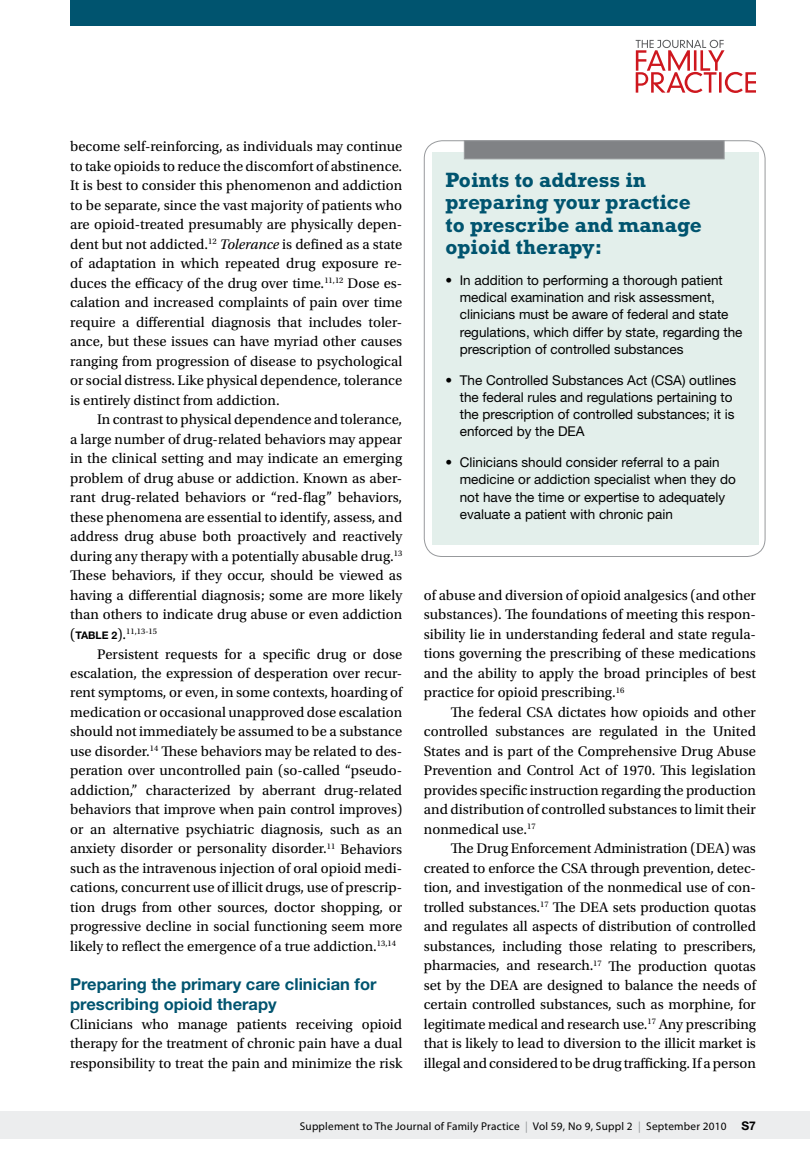
<style>
.page{position:relative;width:810px;height:1161px;background:#fff}
.page>*{position:absolute;margin:0;border:0;box-sizing:border-box;transform-origin:0 0}
.t1{font:700 21px/22.5px "Rockwell Std";color:#00546f}
.t2{font:700 16.5px/19.5px "Helvetica Neue LT Std";color:#00546f}
.t3{font:14.7px/19.5px "Utopia Std";color:#000;text-align:justify}
.t4{font:13.5px/17.2px "Helvetica Neue LT Std";color:#000}
.t5{font:11.25px "Myriad Pro";letter-spacing:.02em;color:#000}
.t6{font:8.55px "Utopia Std";color:#000}
.s1{font-style:italic}
.s2{font-size:14.7px}
.s3{font-family:"Helvetica Neue LT Std";font-weight:700;font-size:10.5px}
.s4{color:#939598}
.s5{font-family:"Helvetica Neue LT Std";font-weight:700;font-size:12px}
</style>
<div class="page">
<div style="left:0;top:1112px;width:810px;height:27px;background:#ecedee"></div>
<div style="left:70px;top:0;width:686px;height:26px;background:#00546f"></div>
<svg style="left:636px;top:40px;width:120px;height:53px"></svg>
<div style="left:432px;top:152px;width:327px;height:393px;background:#e3efeb"></div>
<div style="left:464px;top:140px;width:260px;height:19px;background:#808285;border:1px solid #97999c"></div>
<p class="t3" style="left:70px;top:137px;width:334px">become self-reinforcing, as individuals may continue to take opioids to reduce the discomfort of abstinence.<br>It is best to consider this phenomenon and addiction to be separate, since the vast majority of patients who are opioid-treated presumably are physically depen&shy;dent but not addicted.<sup>12</sup> <span class="s1">Tolerance</span> is defined as a state of adaptation in which repeated drug exposure re&shy;duces the efficacy of the drug over time.<sup>11,12</sup> Dose es&shy;calation and increased complaints of pain over time require a differential diagnosis that includes toler&shy;ance, but these issues can have myriad other causes ranging from progression of disease to psychological or social distress. Like physical dependence, tolerance is entirely distinct from addiction.</p>
<p class="t3" style="left:70px;top:410px;width:334px;text-indent:27px">In contrast to physical dependence and tolerance, a large number of drug-related behaviors may appear in the clinical setting and may indicate an emerging problem of drug abuse or addiction. Known as aber&shy;rant drug-related behaviors or “red-flag” behaviors, these phenomena are essential to identify, assess, and address drug abuse both proactively and reactively during any therapy with a potentially abusable drug.<sup>13<br></sup>These behaviors, if they occur, should be viewed as having a differential diagnosis; some are more likely than others to indicate drug abuse or even addiction</p>
<p class="t6" style="left:70px;top:627px;width:88px"><span class="s2">(</span><span class="s3">Table 2</span><span class="s2">).</span>11,13-15</p>
<p class="t3" style="left:70px;top:644px;width:334px;text-indent:27px">Persistent requests for a specific drug or dose escalation, the expression of desperation over recur&shy;rent symptoms, or even, in some contexts, hoarding of medication or occasional unapproved dose escalation should not immediately be assumed to be a substance use disorder.<sup>14</sup> These behaviors may be related to des&shy;peration over uncontrolled pain (so-called “pseudo&shy;addiction,” characterized by aberrant drug-related behaviors that improve when pain control improves) or an alternative psychiatric diagnosis, such as an anxiety disorder or personality disorder.<sup>11</sup> Behaviors such as the intravenous injection of oral opioid medi&shy;cations, concurrent use of illicit drugs, use of prescrip&shy;tion drugs from other sources, doctor shopping, or progressive decline in social functioning seem more likely to reflect the emergence of a true addiction.<sup>13,14</sup></p>
<p class="t2" style="left:70px;top:974px;width:308px">Preparing the primary care clinician for prescribing opioid therapy</p>
<p class="t3" style="left:70px;top:1015px;width:334px">Clinicians who manage patients receiving opioid therapy for the treatment of chronic pain have a dual responsibility to treat the pain and minimize the risk</p>
<h1 class="t1" style="left:446px;top:168px;width:258px">Points to address in preparing your practice to prescribe and manage opioid therapy:</h1>
<p class="t4" style="left:460px;top:271px;width:284px;text-indent:-14px">• In addition to performing a thorough patient medical examination and risk assessment, clinicians must be aware of federal and state regulations, which differ by state, regarding the prescription of controlled substances</p>
<p class="t4" style="left:460px;top:371px;width:278px;text-indent:-14px">• The Controlled Substances Act (CSA) outlines the federal rules and regulations pertaining to the prescription of controlled substances; it is enforced by the DEA</p>
<p class="t4" style="left:460px;top:454px;width:278px;text-indent:-14px">• Clinicians should consider referral to a pain medicine or addiction specialist when they do not have the time or expertise to adequately evaluate a patient with chronic pain</p>
<p class="t3" style="left:424px;top:586px;width:334px">of abuse and diversion of opioid analgesics (and other substances). The foundations of meeting this respon&shy;sibility lie in understanding federal and state regula&shy;tions governing the prescribing of these medications and the ability to apply the broad principles of best practice for opioid prescribing.<sup>16</sup></p>
<p class="t3" style="left:424px;top:703px;width:334px;text-indent:27px">The federal CSA dictates how opioids and other controlled substances are regulated in the United States and is part of the Comprehensive Drug Abuse Prevention and Control Act of 1970. This legislation provides specific instruction regarding the production and distribution of controlled substances to limit their nonmedical use.<sup>17</sup></p>
<p class="t3" style="left:424px;top:839px;width:334px;text-indent:27px">The Drug Enforcement Administration (DEA) was created to enforce the CSA through prevention, detec&shy;tion, and investigation of the nonmedical use of con&shy;trolled substances.<sup>17</sup> The DEA sets production quotas and regulates all aspects of distribution of controlled substances, including those relating to prescribers, pharmacies, and research.<sup>17</sup> The production quotas set by the DEA are designed to balance the needs of certain controlled substances, such as morphine, for legitimate medical and research use.<sup>17</sup> Any prescribing that is likely to lead to diversion to the illicit market is illegal and considered to be drug trafficking. If a person</p>
<p class="t5" style="left:300px;top:1119px;width:458px">Supplement to The Journal of Family Practice <span class="s4">|</span> Vol 59, No 9, Suppl 2 <span class="s4">|</span> September 2010 <span class="s5">S7</span></p>
</div>
